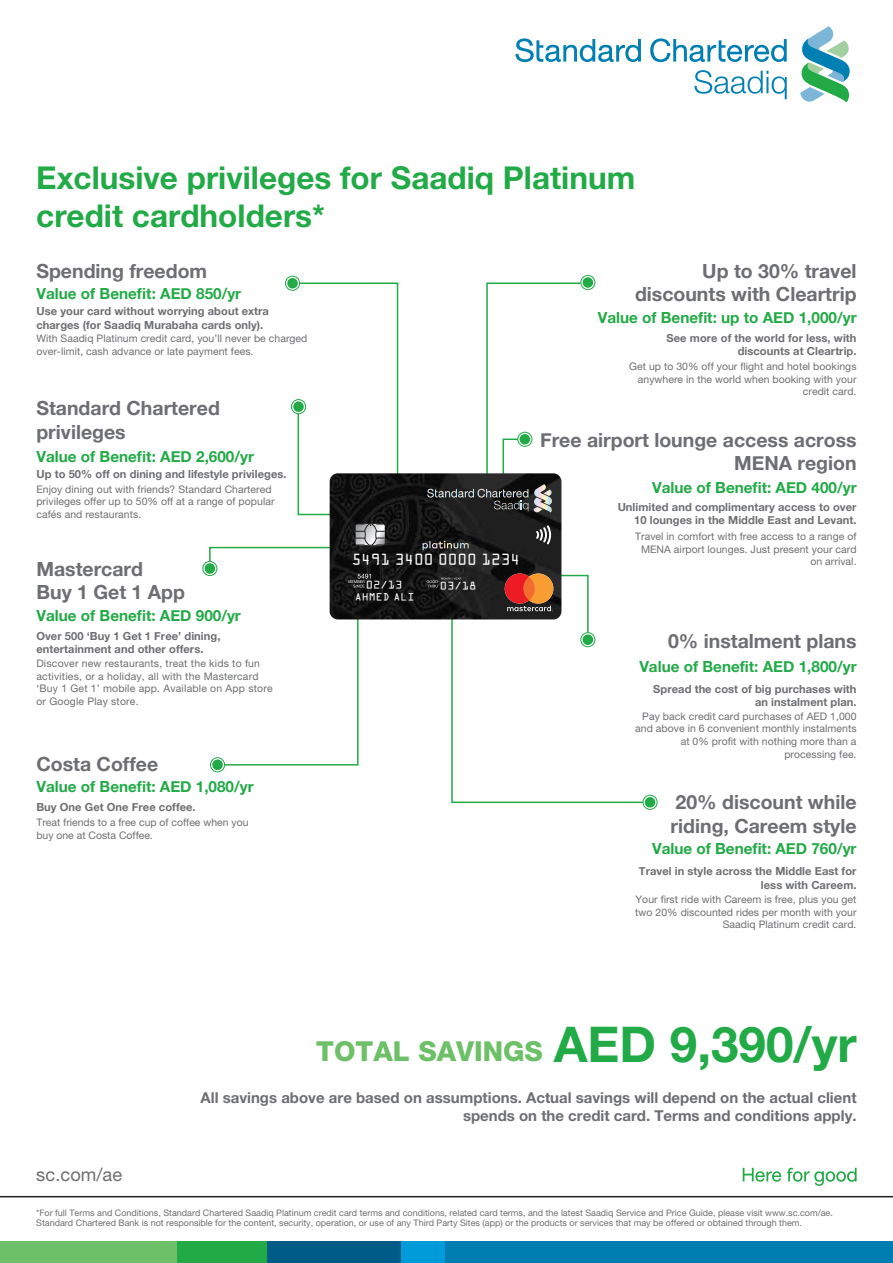
<style>
.page{position:relative;width:893px;height:1263px;background:#fff}
.page>*{position:absolute;margin:0;border:0;box-sizing:border-box;transform-origin:0 0}
.t1{font:700 31.5px/37.8px "Helvetica Neue LT Std";color:#22aa47}
.t2{font:800 27.6px "Helvetica Neue LT Pro";color:#6dc067}
.t3{font:700 19.5px/23.4px "Helvetica Neue";color:#6d6e71}
.t4{font:18.3px "Helvetica Neue LT Pro";letter-spacing:.005em;color:#6d6e71}
.t5{font:16.95px "OCR Aby BT";color:#fff;scale:.92 1}
.t6{font:700 15.3px "Helvetica Neue";color:#22aa47}
.t7{font:700 15px/18px "Helvetica Neue LT Pro";color:#6d6e71;text-align:right}
.t8{font:12px "OCR Aby BT";color:#fff}
.t9{font:11.4px "OCR Aby BT";color:#fff}
.t10{font:700 11.1px/13.4px "Helvetica Neue";letter-spacing:.005em;color:#6d6e71;text-align:right}
.t11{font:10.5px/12.5px "Helvetica Neue LT Pro";letter-spacing:.005em;color:#6d6e71}
.t12{font:9px/10.8px "Helvetica Neue LT Pro";color:#6d6e71}
.s1{font-family:"Helvetica Neue LT Pro";color:#6e6f72}
.s2{font-weight:700;font-size:49.35px;color:#22aa47}
</style>
<div class="page">
<div style="left:583px;top:277px;width:10px;height:11px;background:#22aa47;border-radius:50%"></div>
<div style="left:581px;top:275px;width:14px;height:15px;border:1px solid #22aa47;border-radius:50%"></div>
<svg style="left:297px;top:282px;width:102px;height:234px"></svg>
<hr style="left:0;top:1196px;width:893px;height:1px;background:#231f20">
<svg style="left:787px;top:1168px;width:70px;height:18px"></svg>
<svg style="left:743px;top:1168px;width:38px;height:14px"></svg>
<div style="left:287px;top:278px;width:11px;height:10px;background:#22aa47;border-radius:50%"></div>
<div style="left:285px;top:276px;width:15px;height:14px;border:1px solid #22aa47;border-radius:50%"></div>
<div style="left:205px;top:563px;width:10px;height:11px;background:#22aa47;border-radius:50%"></div>
<div style="left:203px;top:561px;width:14px;height:15px;border:1px solid #22aa47;border-radius:50%"></div>
<div style="left:293px;top:401px;width:11px;height:11px;background:#22aa47;border-radius:50%"></div>
<div style="left:291px;top:399px;width:15px;height:15px;border:1px solid #22aa47;border-radius:50%"></div>
<div style="left:212px;top:759px;width:11px;height:11px;background:#22aa47;border-radius:50%"></div>
<div style="left:210px;top:757px;width:15px;height:15px;border:1px solid #22aa47;border-radius:50%"></div>
<div style="left:645px;top:797px;width:10px;height:10px;background:#22aa47;border-radius:50%"></div>
<div style="left:643px;top:795px;width:14px;height:14px;border:1px solid #22aa47;border-radius:50%"></div>
<svg style="left:450px;top:548px;width:194px;height:256px"></svg>
<div style="left:266px;top:1241px;width:135px;height:22px;background:#005c87"></div>
<div style="left:177px;top:1241px;width:89px;height:22px;background:#22aa47"></div>
<div style="left:401px;top:1241px;width:44px;height:22px;background:#009bd9"></div>
<div style="left:0;top:1241px;width:177px;height:22px;background:#6dc067"></div>
<div style="left:445px;top:1241px;width:448px;height:22px;background:#007eb2"></div>
<img style="left:330px;top:473px;width:231px;height:146px">
<svg style="left:427px;top:578px;width:34px;height:9px"></svg>
<svg style="left:223px;top:569px;width:148px;height:197px"></svg>
<svg style="left:497px;top:573px;width:92px;height:61px"></svg>
<svg style="left:208px;top:524px;width:177px;height:39px"></svg>
<svg style="left:427px;top:282px;width:155px;height:266px"></svg>
<svg style="left:800px;top:26px;width:50px;height:76px"></svg>
<svg style="left:515px;top:38px;width:126px;height:24px"></svg>
<svg style="left:650px;top:38px;width:137px;height:24px"></svg>
<svg style="left:694px;top:70px;width:93px;height:29px"></svg>
<h1 class="t1" style="left:36px;top:158px;width:600px">Exclusive privileges for Saadiq Platinum credit cardholders*</h1>
<h3 class="t3" style="left:36px;top:260px;width:172px">Spending freedom</h3>
<p class="t10" style="left:36px;top:305px;width:234px;text-align:left">Use your card without worrying about extra charges (for Saadiq Murabaha cards only).</p>
<p class="t11" style="left:36px;top:332px;width:272px">With Saadiq Platinum credit card, you’ll never be charged over-limit, cash advance or late payment fees.</p>
<p class="t10" style="left:667px;top:331px;width:191px">See more of the world for less, with discounts at Cleartrip.</p>
<p class="t11" style="left:629px;top:360px;width:229px;text-align:right">Get up to 30% off your flight and hotel bookings anywhere in the world when booking with your credit card.</p>
<h3 class="t3" style="left:635px;top:260px;width:223px;text-align:right">Up to 30% travel discounts with Cleartrip</h3>
<h3 class="t6" style="left:36px;top:282px;width:206px">Value of Benefit: AED 850/yr</h3>
<h3 class="t6" style="left:598px;top:305px;width:260px">Value of Benefit: up to AED 1,000/yr</h3>
<h3 class="t3" style="left:36px;top:397px;width:185px">Standard Chartered privileges</h3>
<p class="t10" style="left:36px;top:468px;width:252px">Up to 50% off on <span class="s1">dining and lifestyle</span> privileges.</p>
<p class="t11" style="left:36px;top:483px;width:240px">Enjoy dining out with friends? Standard Chartered privileges offer up to 50% off at a range of popular cafés and restaurants.</p>
<h3 class="t6" style="left:36px;top:444px;width:219px">Value of Benefit: AED 2,600/yr</h3>
<h3 class="t3" style="left:36px;top:558px;width:150px">Mastercard<br>Buy 1 Get 1 App</h3>
<p class="t10" style="left:36px;top:629px;width:186px;text-align:left">Over 500 ‘Buy 1 Get 1 Free’ dining, entertainment and other offers.</p>
<p class="t11" style="left:36px;top:657px;width:238px">Discover new restaurants, treat the kids to fun activities, or a holiday, all with the Mastercard ‘Buy 1 Get 1’ mobile app. Available on App store or Google Play store.</p>
<h3 class="t6" style="left:36px;top:604px;width:206px">Value of Benefit: AED 900/yr</h3>
<h3 class="t3" style="left:36px;top:753px;width:123px">Costa Coffee</h3>
<h3 class="t6" style="left:36px;top:774px;width:219px">Value of Benefit: AED 1,080/yr</h3>
<p class="t10" style="left:36px;top:801px;width:161px">Buy One Get One Free coffee.</p>
<p class="t11" style="left:36px;top:816px;width:214px">Treat friends to a free cup of coffee when you buy one at Costa Coffee.</p>
<h3 class="t5" style="left:351px;top:549px;width:185px">5491 3400 0000 1234</h3>
<p class="t8" style="left:366px;top:577px;width:38px">02/13</p>
<p class="t8" style="left:440px;top:578px;width:38px">03/18</p>
<p class="t9" style="left:355px;top:590px;width:61px">AHMED ALI</p>
<h3 class="t3" style="left:540px;top:429px;width:318px;text-align:right">Free airport lounge access across<br>MENA region</h3>
<h3 class="t6" style="left:652px;top:475px;width:206px">Value of Benefit: AED 400/yr</h3>
<p class="t10" style="left:618px;top:500px;width:240px">Unlimited and complimentary access to over<br>10 lounges in the Middle East and Levant.</p>
<p class="t11" style="left:635px;top:530px;width:223px;text-align:right">Travel in comfort with free access to a range of<br>MENA airport lounges. Just present your card on arrival.</p>
<h3 class="t3" style="left:668px;top:630px;width:190px">0% instalment plans</h3>
<h3 class="t6" style="left:639px;top:655px;width:219px">Value of Benefit: AED 1,800/yr</h3>
<p class="t10" style="left:653px;top:682px;width:205px">Spread the cost of big purchases with an instalment plan.</p>
<p class="t11" style="left:635px;top:710px;width:223px;text-align:right">Pay back credit card purchases of AED 1,000 and above in 6 convenient monthly instalments at 0% profit with nothing more than a processing fee.</p>
<h3 class="t3" style="left:671px;top:791px;width:187px">20% discount while riding, Careem style</h3>
<p class="t10" style="left:639px;top:865px;width:219px">Travel in style across the Middle East for less with Careem.</p>
<p class="t11" style="left:635px;top:893px;width:223px;text-align:right">Your first ride with Careem is free, plus you get two 20% discounted rides per month with your<br>Saadiq Platinum credit card.</p>
<h3 class="t6" style="left:652px;top:836px;width:206px">Value of Benefit: AED 760/yr</h3>
<h2 class="t2" style="left:316px;top:1035px;width:542px">TOTAL SAVINGS <span class="s2">AED 9,390/yr</span></h2>
<h3 class="t7" style="left:201px;top:1088px;width:657px">All savings above are based on assumptions. Actual savings will depend on the actual client spends on the credit card. Terms and conditions apply.</h3>
<h3 class="t4" style="left:36px;top:1163px;width:87px">sc.com/ae</h3>
<p class="t12" style="left:36px;top:1207px;width:798px">*For full Terms and Conditions, Standard Chartered Saadiq Platinum credit card terms and conditions, related card terms, and the latest Saadiq Service and Price Guide, please visit www.sc.com/ae.<br>Standard Chartered Bank is not responsible for the content, security, operation, or use of any Third Party Sites (app) or the products or services that may be offered or obtained through them.</p>
</div>
